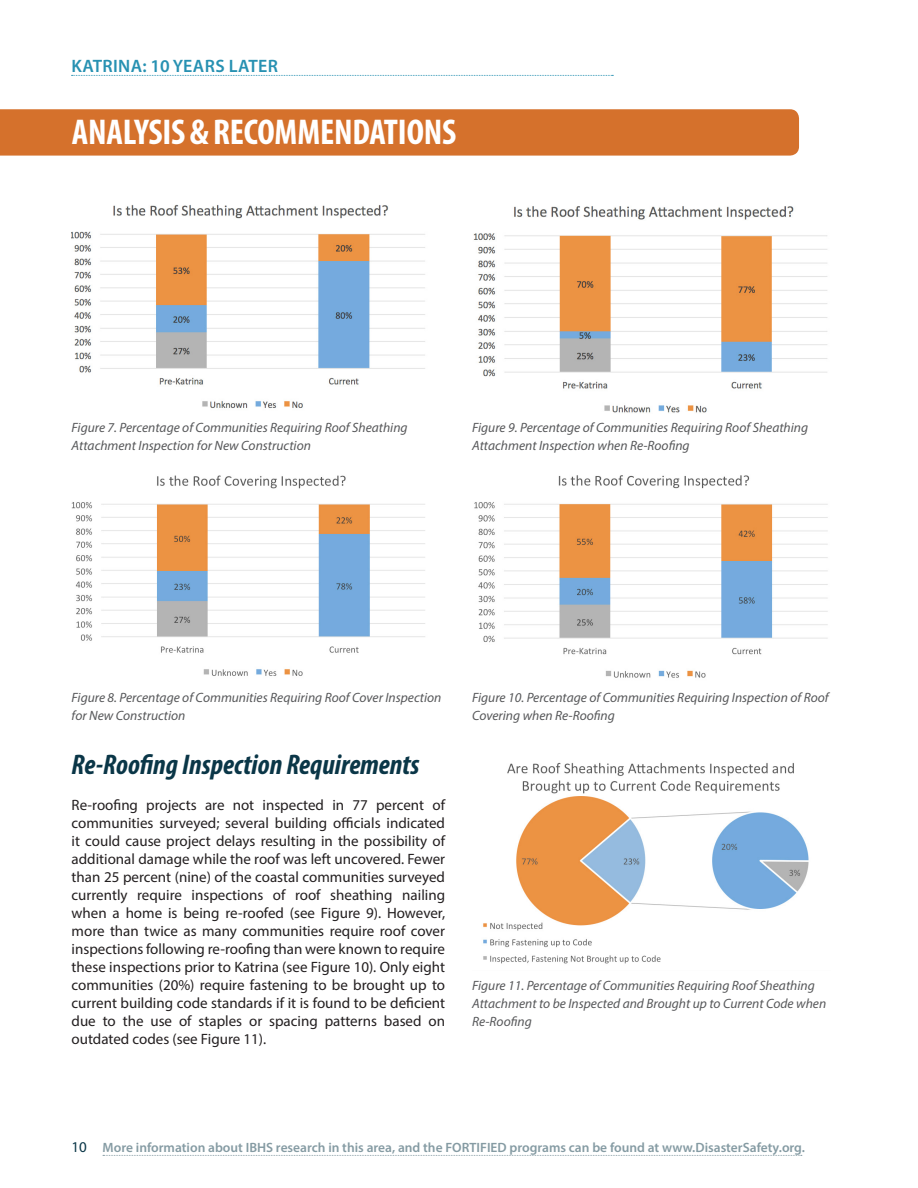
<style>
.page{position:relative;width:918px;height:1188px;background:#fff}
.page>*{position:absolute;margin:0;border:0;box-sizing:border-box;transform-origin:0 0}
.t1{font:700 condensed 36px "Myriad Pro";letter-spacing:-.005em;color:#fff}
.t2{font:italic 700 condensed 28.5px "Myriad Pro";color:#0a3647}
.t3{font:600 18px "Myriad Pro";letter-spacing:.02em;color:#2791b2}
.body{font:15px/18px "Myriad Pro";color:#231f20;text-align:justify}
.t4{font:15px "Myriad Pro";color:#0a3647}
.caption__tiny{font:italic 13.5px/18px "Myriad Pro";color:#57585a}
.t5{font:600 13.5px "Myriad Pro";color:#859ba3}
</style>
<div class="page">
<svg style="left:72px;top:75px;width:541px;height:1px"></svg>
<svg style="left:103px;top:1155px;width:699px;height:1px"></svg>
<div style="left:0;top:109px;width:799px;height:47px;background:#d5712c"></div>
<img style="left:72px;top:205px;width:353px;height:203px">
<img style="left:72px;top:475px;width:353px;height:201px">
<img style="left:473px;top:206px;width:355px;height:207px">
<img style="left:474px;top:475px;width:354px;height:203px">
<img style="left:483px;top:762px;width:326px;height:202px">
<p class="t3" style="left:71px;top:55px;width:208px">KATRINA: 10 YEARS LATER</p>
<h1 class="t1" style="left:72px;top:110px;width:386px">ANALYSIS &amp; RECOMMENDATIONS</h1>
<p class="caption__tiny" style="left:72px;top:418px;width:338px">Figure 7. Percentage of Communities Requiring Roof Sheathing<br>Attachment Inspection for New Construction</p>
<p class="caption__tiny" style="left:472px;top:418px;width:338px">Figure 9. Percentage of Communities Requiring Roof Sheathing<br>Attachment Inspection when Re-Roofing</p>
<p class="caption__tiny" style="left:72px;top:688px;width:371px">Figure 8. Percentage of Communities Requiring Roof Cover Inspection for New Construction</p>
<h2 class="t2" style="left:72px;top:747px;width:350px">Re-Roofing Inspection Requirements</h2>
<p class="body" style="left:72px;top:796px;width:375px">Re-roofing projects are not inspected in 77 percent of communities surveyed; several building officials indicated it could cause project delays resulting in the possibility of additional damage while the roof was left uncovered. Fewer than 25 percent (nine) of the coastal communities surveyed currently require inspections of roof sheathing nailing when a home is being re-roofed (see Figure 9). However, more than twice as many communities require roof cover inspections following re-roofing than were known to require these inspections prior to Katrina (see Figure 10). Only eight communities (20%) require fastening to be brought up to current building code standards if it is found to be deficient due to the use of staples or spacing patterns based on outdated codes (see Figure 11).</p>
<p class="caption__tiny" style="left:472px;top:688px;width:358px">Figure 10. Percentage of Communities Requiring Inspection of Roof<br>Covering when Re-Roofing</p>
<p class="caption__tiny" style="left:472px;top:976px;width:356px">Figure 11. Percentage of Communities Requiring Roof Sheathing<br>Attachment to be Inspected and Brought up to Current Code when<br>Re-Roofing</p>
<p class="t4" style="left:72px;top:1138px;width:17px">10</p>
<p class="t5" style="left:103px;top:1139px;width:704px">More information about IBHS research in this area, and the FORTIFIED programs can be found at www.DisasterSafety.org.</p>
</div>
